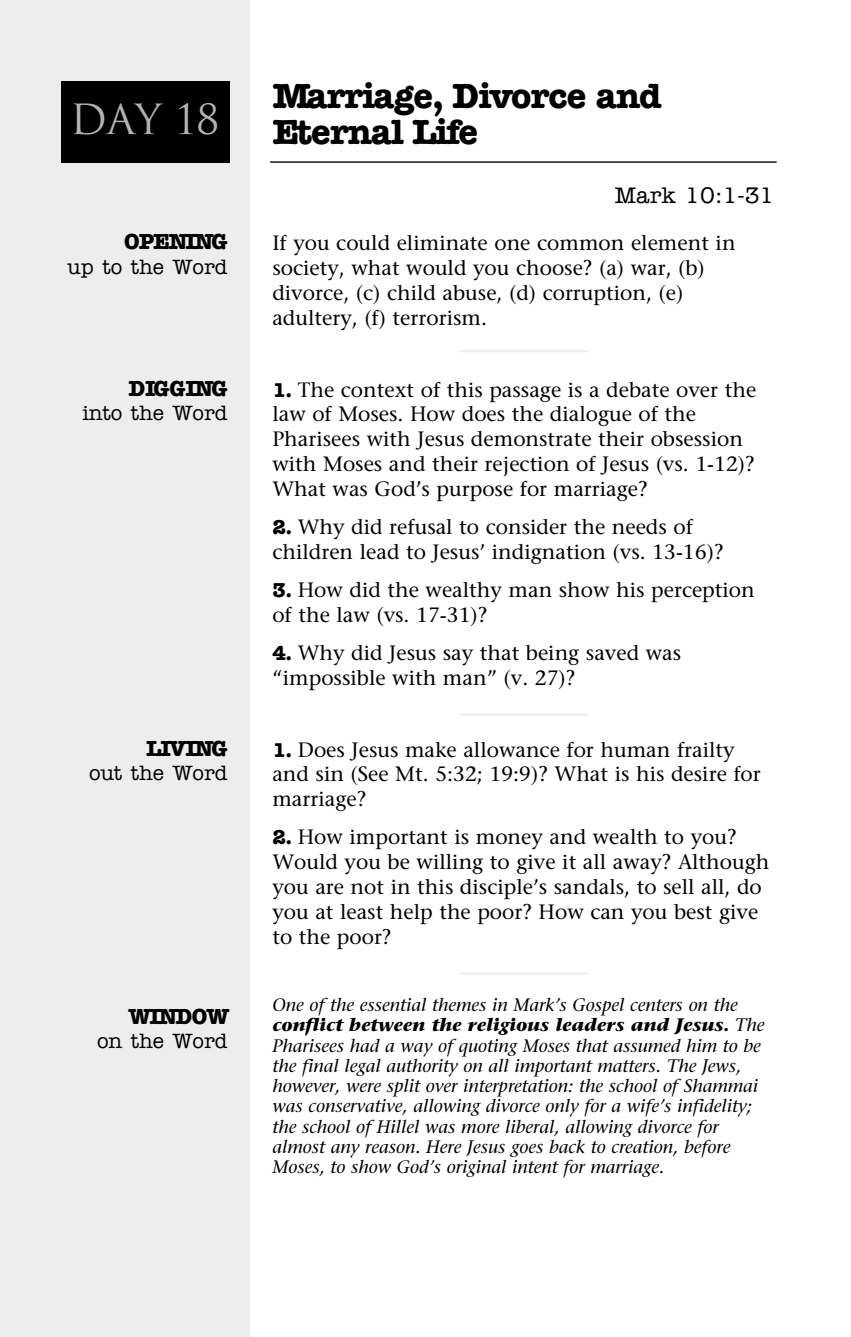
<style>
.page{position:relative;width:851px;height:1337px;background:#fff}
.page>*{position:absolute;margin:0;border:0;box-sizing:border-box;transform-origin:0 0}
.t1{font:40.5px "Trajan";color:#b3b3b3}
.t2{font:700 36px/36px "American Typewriter";letter-spacing:-.02em;color:#000}
.t3{font:700 22.5px "American Typewriter";letter-spacing:-.09em;color:#000}
.t4{font:500 22.5px "American Typewriter";color:#000}
.t5{font:700 22.5px "American Typewriter";letter-spacing:-.055em;color:#000}
.t6{font:20.7px/24.8px "Stone Serif";color:#000}
.t7{font:500 20.7px "American Typewriter";color:#000}
.t8{font:italic 18px/20.2px "Stone Serif";color:#000}
.s1{font-family:"American Typewriter";font-weight:700}
.s2{font-weight:700}
</style>
<div class="page">
<div style="left:0;top:0;width:250px;height:1336px;background:#ededed"></div>
<div style="left:61px;top:81px;width:169px;height:81px;background:#000"></div>
<hr style="left:270px;top:161px;width:506px;height:2px;background:#000">
<hr style="left:459px;top:350px;width:128px;height:2px;background:#ededed">
<hr style="left:459px;top:713px;width:128px;height:3px;background:#ededed">
<hr style="left:459px;top:972px;width:128px;height:2px;background:#ededed">
<h1 class="t1" style="left:70px;top:96px;width:152px">Day 18</h1>
<p class="t3" style="left:124px;top:234px;width:105px">OPENING</p>
<p class="t7" style="left:68px;top:260px;width:161px">up to the Word</p>
<p class="t5" style="left:129px;top:380px;width:100px">DIGGING</p>
<p class="t7" style="left:82px;top:406px;width:147px">into the Word</p>
<p class="t3" style="left:146px;top:740px;width:83px">LIVING</p>
<p class="t7" style="left:89px;top:766px;width:140px">out the Word</p>
<p class="t3" style="left:129px;top:1008px;width:102px">WINDOW</p>
<p class="t7" style="left:97px;top:1034px;width:132px">on the Word</p>
<h2 class="t2" style="left:272px;top:81px;width:391px">Marriage, Divorce and<br>Eternal Life</h2>
<p class="t4" style="left:614px;top:187px;width:161px">Mark 10:1-31</p>
<p class="t6" style="left:272px;top:233px;width:464px">If you could eliminate one common element in society, what would you choose? (a) war, (b) divorce, (c) child abuse, (d) corruption, (e) adultery, (f) terrorism.</p>
<p class="t6" style="left:272px;top:379px;width:485px"><span class="s1">1.</span> The context of this passage is a debate over the law of Moses. How does the dialogue of the Pharisees with Jesus demonstrate their obsession with Moses and their rejection of Jesus (vs. 1-12)?<br>What was God’s purpose for marriage?</p>
<p class="t6" style="left:272px;top:516px;width:452px"><span class="s1">2.</span> Why did refusal to consider the needs of children lead to Jesus’ indignation (vs. 13-16)?</p>
<p class="t6" style="left:272px;top:579px;width:484px"><span class="s1">3.</span> How did the wealthy man show his perception of the law (vs. 17-31)?</p>
<p class="t6" style="left:272px;top:642px;width:410px"><span class="s1">4.</span> Why did Jesus say that being saved was “impossible with man” (v. 27)?</p>
<p class="t6" style="left:272px;top:739px;width:490px"><span class="s1">1.</span> Does Jesus make allowance for human frailty and sin (See Mt. 5:32; 19:9)? What is his desire for marriage?</p>
<p class="t6" style="left:272px;top:827px;width:498px"><span class="s1">2.</span> How important is money and wealth to you?<br>Would you be willing to give it all away? Although you are not in this disciple’s sandals, to sell all, do you at least help the poor? How can you best give to the poor?</p>
<p class="t8" style="left:272px;top:996px;width:493px">One of the essential themes in Mark’s Gospel centers on the <span class="s2">conflict between the religious leaders and Jesus.</span> The Pharisees had a way of quoting Moses that assumed him to be the final legal authority on all important matters. The Jews, however, were split over interpretation: the school of Shammai was conservative, allowing divorce only for a wife’s infidelity; the school of Hillel was more liberal, allowing divorce for almost any reason. Here Jesus goes back to creation, before Moses, to show God’s original intent for marriage.</p>
</div>
